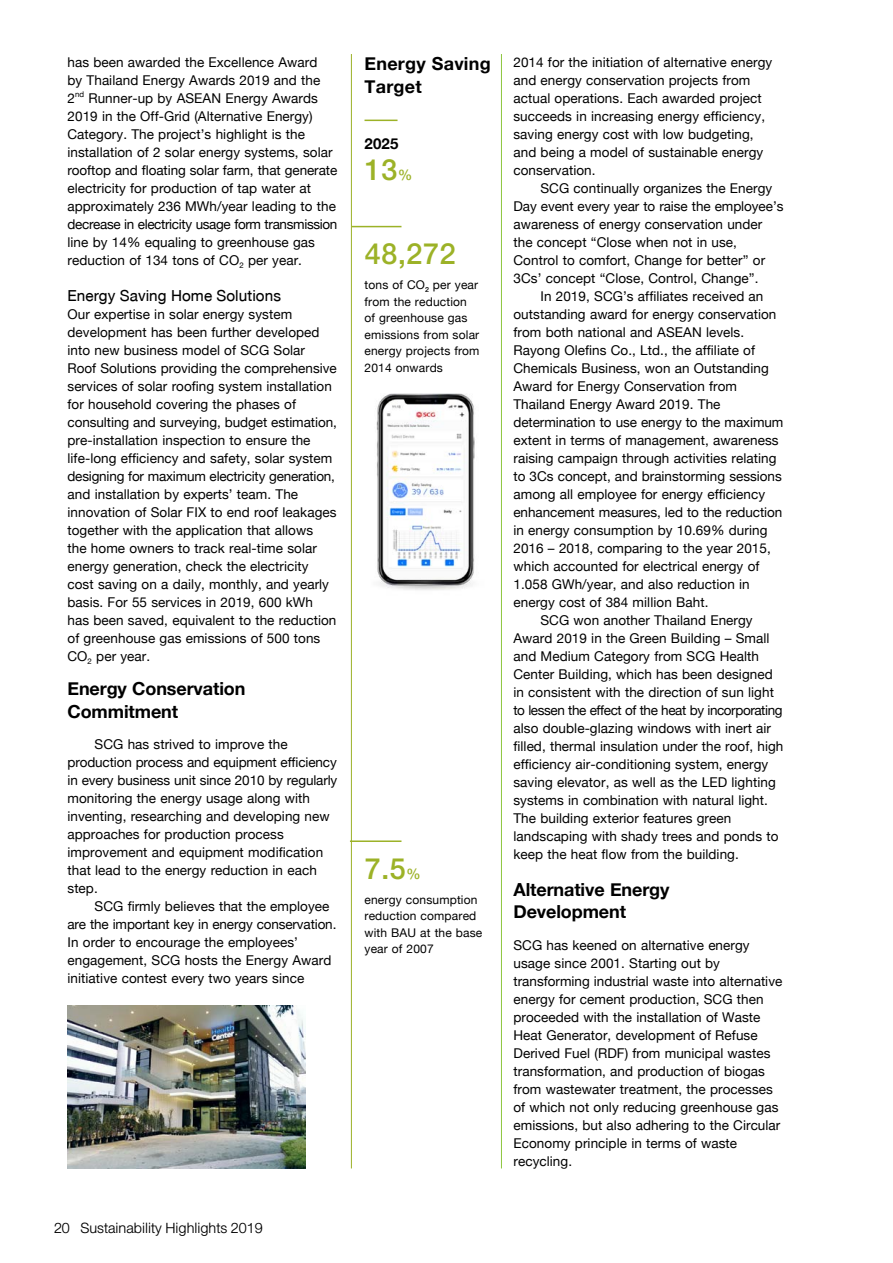
<style>
.page{position:relative;width:893px;height:1263px;background:#fff}
.page>*{position:absolute;margin:0;border:0;box-sizing:border-box;transform-origin:0 0}
.t1{font:600 45px "DB Chuan Pim X";color:#9cb227}
.t2{font:22.5px "DB Helvethaica X";letter-spacing:.005em;color:#000}
.t3{font:21px "DB Helvethaica X Li";color:#000}
.t4{font:700 18px/22.5px "Helvetica Neue";letter-spacing:-.005em;color:#000}
.t5{font:700 18px/22.5px "Helvetica Neue";letter-spacing:.015em;color:#000}
.t6{font:700 15px "Helvetica Neue";color:#000}
.t7{font:13.5px/18px "Helvetica Neue";letter-spacing:.005em;color:#000}
.t8{font:13.5px "Helvetica Neue";letter-spacing:-.03em;color:#000}
.t9{font:12px/16.5px "Helvetica Neue";letter-spacing:.015em;color:#000}
.s1{font-size:22.5px}
</style>
<div class="page">
<img style="left:376px;top:393px;width:99px;height:197px">
<hr style="left:351px;top:54px;width:1px;height:1114px;background:#9cb227">
<hr style="left:501px;top:54px;width:1px;height:1114px;background:#8dc63f">
<img style="left:68px;top:1005px;width:238px;height:163px">
<hr style="left:352px;top:226px;width:49px;height:1px;background:#9cb227">
<hr style="left:350px;top:840px;width:51px;height:2px;background:#9cb227">
<hr style="left:364px;top:120px;width:34px;height:1px;background:#9cb227">
<p class="t7" style="left:67px;top:53px;width:271px">has been awarded the Excellence Award<br>by Thailand Energy Awards 2019 and the 2<sup>nd</sup> Runner-up by ASEAN Energy Awards 2019 in the Off-Grid (Alternative Energy)<br>Category. The project’s highlight is the installation of 2 solar energy systems, solar rooftop and floating solar farm, that generate electricity for production of tap water at approximately 236 MWh/year leading to the decrease in electricity usage form transmission line by 14% equaling to greenhouse gas reduction of 134 tons of CO<sub>2</sub> per year.</p>
<h2 class="t2" style="left:68px;top:283px;width:215px">Energy Saving Home Solutions</h2>
<p class="t7" style="left:68px;top:305px;width:271px">Our expertise in solar energy system development has been further developed into new business model of SCG Solar Roof Solutions providing the comprehensive services of solar roofing system installation for household covering the phases of consulting and surveying, budget estimation, pre-installation inspection to ensure the life-long efficiency and safety, solar system designing for maximum electricity generation, and installation by experts’ team. The innovation of Solar FIX to end roof leakages together with the application that allows<br>the home owners to track real-time solar energy generation, check the electricity cost saving on a daily, monthly, and yearly basis. For 55 services in 2019, 600 kWh has been saved, equivalent to the reduction of greenhouse gas emissions of 500 tons CO<sub>2</sub> per year.</p>
<h3 class="t4" style="left:68px;top:677px;width:179px">Energy Conservation<br>Commitment</h3>
<p class="t7" style="left:68px;top:735px;width:271px;text-indent:27px">SCG has strived to improve the production process and equipment efficiency in every business unit since 2010 by regularly monitoring the energy usage along with inventing, researching and developing new approaches for production process improvement and equipment modification that lead to the energy reduction in each step.</p>
<p class="t7" style="left:68px;top:897px;width:270px;text-indent:27px">SCG firmly believes that the employee are the important key in energy conservation.<br>In order to encourage the employees’ engagement, SCG hosts the Energy Award initiative contest every two years since</p>
<h3 class="t3" style="left:54px;top:1216px;width:210px">20 Sustainability Highlights 2019</h3>
<h3 class="t5" style="left:364px;top:52px;width:128px">Energy Saving<br>Target</h3>
<p class="t6" style="left:364px;top:135px;width:35px">2025</p>
<h1 class="t1" style="left:364px;top:143px;width:49px">13<span class="s1">%</span></h1>
<h1 class="t1" style="left:364px;top:227px;width:93px">48,272</h1>
<p class="t9" style="left:364px;top:276px;width:116px">tons of CO<sub>2</sub> per year from the reduction of greenhouse gas emissions from solar energy projects from<br>2014 onwards</p>
<h1 class="t1" style="left:364px;top:842px;width:58px">7.5<span class="s1">%</span></h1>
<p class="t9" style="left:364px;top:891px;width:119px">energy consumption reduction compared with BAU at the base year of 2007</p>
<p class="t7" style="left:513px;top:53px;width:260px">2014 for the initiation of alternative energy and energy conservation projects from actual operations. Each awarded project succeeds in increasing energy efficiency, saving energy cost with low budgeting, and being a model of sustainable energy conservation.</p>
<p class="t7" style="left:513px;top:179px;width:271px;text-indent:27px">SCG continually organizes the Energy Day event every year to raise the employee’s awareness of energy conservation under the concept “Close when not in use, Control to comfort, Change for better” or 3Cs’ concept “Close, Control, Change”.</p>
<p class="t7" style="left:540px;top:287px;width:224px">In 2019, SCG’s affiliates received an</p>
<p class="t7" style="left:513px;top:305px;width:264px">outstanding award for energy conservation</p>
<p class="t7" style="left:513px;top:323px;width:232px">from both national and ASEAN levels.</p>
<p class="t7" style="left:513px;top:341px;width:243px">Rayong Olefins Co., Ltd., the affiliate of</p>
<p class="t7" style="left:513px;top:359px;width:257px">Chemicals Business, won an Outstanding</p>
<p class="t7" style="left:513px;top:377px;width:225px">Award for Energy Conservation from</p>
<p class="t7" style="left:513px;top:395px;width:209px">Thailand Energy Award 2019. The</p>
<p class="t7" style="left:513px;top:413px;width:272px">determination to use energy to the maximum</p>
<p class="t7" style="left:513px;top:431px;width:267px">extent in terms of management, awareness</p>
<p class="t7" style="left:513px;top:449px;width:264px">raising campaign through activities relating</p>
<p class="t7" style="left:513px;top:467px;width:270px">to 3Cs concept, and brainstorming sessions</p>
<p class="t7" style="left:513px;top:485px;width:253px">among all employee for energy efficiency</p>
<p class="t7" style="left:513px;top:503px;width:270px">enhancement measures, led to the reduction</p>
<p class="t7" style="left:513px;top:521px;width:255px">in energy consumption by 10.69% during</p>
<p class="t7" style="left:513px;top:539px;width:259px">2016 – 2018, comparing to the year 2015,</p>
<p class="t7" style="left:513px;top:557px;width:248px">which accounted for electrical energy of</p>
<p class="t7" style="left:513px;top:575px;width:238px">1.058 GWh/year, and also reduction in</p>
<p class="t7" style="left:513px;top:593px;width:196px">energy cost of 384 million Baht.</p>
<p class="t7" style="left:540px;top:611px;width:214px">SCG won another Thailand Energy</p>
<p class="t7" style="left:513px;top:629px;width:258px">Award 2019 in the Green Building – Small</p>
<p class="t7" style="left:513px;top:647px;width:247px">and Medium Category from SCG Health</p>
<p class="t7" style="left:513px;top:665px;width:261px">Center Building, which has been designed</p>
<p class="t7" style="left:513px;top:683px;width:262px">in consistent with the direction of sun light</p>
<p class="t8" style="left:513px;top:702px;width:271px">to lessen the effect of the heat by incorporating</p>
<p class="t7" style="left:513px;top:719px;width:259px">also double-glazing windows with inert air</p>
<p class="t7" style="left:513px;top:737px;width:271px">filled, thermal insulation under the roof, high</p>
<p class="t7" style="left:513px;top:755px;width:256px">efficiency air-conditioning system, energy</p>
<p class="t7" style="left:513px;top:773px;width:264px">saving elevator, as well as the LED lighting</p>
<p class="t7" style="left:513px;top:791px;width:256px">systems in combination with natural light.</p>
<p class="t7" style="left:513px;top:809px;width:219px">The building exterior features green</p>
<p class="t7" style="left:513px;top:827px;width:267px">landscaping with shady trees and ponds to</p>
<p class="t7" style="left:513px;top:845px;width:227px">keep the heat flow from the building.</p>
<h3 class="t4" style="left:513px;top:878px;width:158px">Alternative Energy<br>Development</h3>
<p class="t7" style="left:513px;top:936px;width:270px">SCG has keened on alternative energy usage since 2001. Starting out by transforming industrial waste into alternative energy for cement production, SCG then proceeded with the installation of Waste Heat Generator, development of Refuse Derived Fuel (RDF) from municipal wastes transformation, and production of biogas from wastewater treatment, the processes of which not only reducing greenhouse gas emissions, but also adhering to the Circular Economy principle in terms of waste recycling.</p>
</div>
